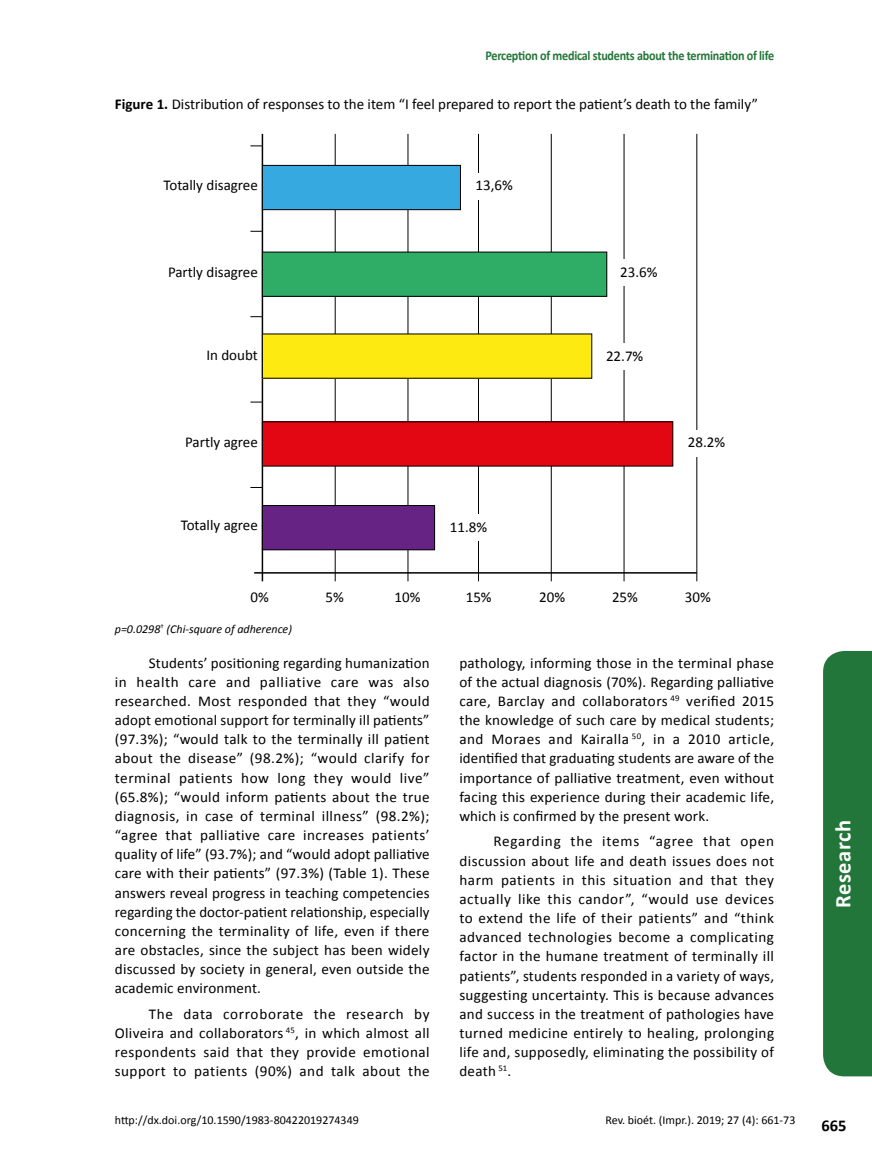
<style>
.page{position:relative;width:872px;height:1170px;background:#fff}
.page>*{position:absolute;margin:0;border:0;box-sizing:border-box;transform-origin:0 0}
.t1{font:700 22.5px "Calibri";letter-spacing:.02em;color:#fff}
.t2{font:700 16.5px "Calibri";color:#000}
.t3{font:15px/19.2px "Calibri";letter-spacing:.01em;color:#000;text-align:justify}
.t4{font:700 13.5px "Calibri";letter-spacing:-.02em;color:#237639;scale:.9 1}
.t5{font:12px "Calibri";color:#000}
.t6{font:italic 12px "Calibri";color:#000}
.s1{font-weight:700}
</style>
<div class="page">
<hr style="left:254px;top:572px;width:443px;height:1px;background:#000">
<hr style="left:262px;top:134px;width:1px;height:447px;background:#000">
<hr style="left:335px;top:134px;width:1px;height:447px;background:#000">
<hr style="left:407px;top:134px;width:1px;height:447px;background:#000">
<hr style="left:478px;top:134px;width:1px;height:447px;background:#000">
<hr style="left:551px;top:134px;width:1px;height:447px;background:#000">
<hr style="left:623px;top:134px;width:1px;height:447px;background:#000">
<hr style="left:696px;top:134px;width:1px;height:447px;background:#000">
<svg style="left:250px;top:145px;width:12px;height:1px"></svg>
<svg style="left:250px;top:231px;width:12px;height:1px"></svg>
<svg style="left:250px;top:316px;width:12px;height:1px"></svg>
<svg style="left:250px;top:401px;width:12px;height:1px"></svg>
<svg style="left:250px;top:487px;width:12px;height:1px"></svg>
<div style="left:262px;top:165px;width:198px;height:45px;background:#36a9e1"></div>
<div style="left:262px;top:165px;width:199px;height:45px;border:1px solid #000"></div>
<div style="left:262px;top:252px;width:345px;height:44px;background:#2fac66"></div>
<div style="left:262px;top:252px;width:345px;height:45px;border:1px solid #000"></div>
<div style="left:262px;top:334px;width:330px;height:44px;background:#fcea10"></div>
<div style="left:262px;top:422px;width:411px;height:44px;background:#e30613"></div>
<div style="left:262px;top:505px;width:172px;height:44px;background:#662383"></div>
<div style="left:262px;top:505px;width:173px;height:45px;border:1px solid #000"></div>
<div style="left:610px;top:259px;width:46px;height:27px;background:#fff"></div>
<div style="left:467px;top:173px;width:46px;height:26px;background:#fff"></div>
<div style="left:594px;top:344px;width:46px;height:26px;background:#fff"></div>
<div style="left:677px;top:430px;width:46px;height:26px;background:#fff"></div>
<div style="left:443px;top:514px;width:45px;height:26px;background:#fff"></div>
<div style="left:823px;top:651px;width:49px;height:425px;background:#237639"></div>
<p class="t4" style="left:485px;top:46px;width:322px">Perception of medical students about the termination of life</p>
<p class="t3" style="left:115px;top:94px;width:644px"><span class="s1">Figure 1.</span> Distribution of responses to the item “I feel prepared to report the patient’s death to the family”</p>
<p class="t3" style="left:163px;top:175px;width:96px">Totally disagree</p>
<p class="t3" style="left:475px;top:175px;width:39px">13,6%</p>
<p class="t3" style="left:168px;top:262px;width:91px">Partly disagree</p>
<p class="t3" style="left:620px;top:262px;width:39px">23.6%</p>
<p class="t3" style="left:206px;top:344px;width:53px">In doubt</p>
<p class="t3" style="left:606px;top:346px;width:39px">22.7%</p>
<p class="t3" style="left:185px;top:432px;width:74px">Partly agree</p>
<p class="t3" style="left:688px;top:432px;width:39px">28.2%</p>
<p class="t3" style="left:181px;top:515px;width:79px">Totally agree</p>
<p class="t3" style="left:450px;top:517px;width:39px">11.8%</p>
<p class="t3" style="left:250px;top:587px;width:20px">0%</p>
<p class="t3" style="left:325px;top:587px;width:20px">5%</p>
<p class="t3" style="left:394px;top:587px;width:27px">10%</p>
<p class="t3" style="left:466px;top:587px;width:27px">15%</p>
<p class="t3" style="left:539px;top:587px;width:27px">20%</p>
<p class="t3" style="left:612px;top:587px;width:27px">25%</p>
<p class="t3" style="left:685px;top:587px;width:27px">30%</p>
<p class="t6" style="left:115px;top:620px;width:179px">p=0.0298<sup>†</sup> (Chi-square of adherence)</p>
<p class="t3" style="left:115px;top:652px;width:316px;text-indent:34px">Students’ positioning regarding humanization in health care and palliative care was also researched. Most responded that they “would adopt emotional support for terminally ill patients” (97.3%); “would talk to the terminally ill patient about the disease” (98.2%); “would clarify for terminal patients how long they would live” (65.8%); “would inform patients about the true diagnosis, in case of terminal illness” (98.2%); “agree that palliative care increases patients’ quality of life” (93.7%); and “would adopt palliative care with their patients” (97.3%) (Table 1). These answers reveal progress in teaching competencies regarding the doctor-patient relationship, especially concerning the terminality of life, even if there are obstacles, since the subject has been widely discussed by society in general, even outside the academic environment.</p>
<p class="t3" style="left:115px;top:1003px;width:316px;text-indent:34px">The data corroborate the research by Oliveira and collaborators <sup>45</sup>, in which almost all respondents said that they provide emotional support to patients (90%) and talk about the</p>
<p class="t5" style="left:115px;top:1111px;width:245px">http://dx.doi.org/10.1590/1983-80422019274349</p>
<p class="t3" style="left:459px;top:652px;width:316px">pathology, informing those in the terminal phase of the actual diagnosis (70%). Regarding palliative care, Barclay and collaborators <sup>49</sup> verified 2015 the knowledge of such care by medical students; and Moraes and Kairalla <sup>50</sup>, in a 2010 article, identified that graduating students are aware of the importance of palliative treatment, even without facing this experience during their academic life, which is confirmed by the present work.</p>
<p class="t3" style="left:459px;top:831px;width:316px;text-indent:34px">Regarding the items “agree that open discussion about life and death issues does not harm patients in this situation and that they actually like this candor”, “would use devices to extend the life of their patients” and “think advanced technologies become a complicating factor in the humane treatment of terminally ill patients”, students responded in a variety of ways, suggesting uncertainty. This is because advances and success in the treatment of pathologies have turned medicine entirely to healing, prolonging life and, supposedly, eliminating the possibility of death <sup>51</sup>.</p>
<p class="t5" style="left:605px;top:1111px;width:191px">Rev. bioét. (Impr.). 2019; 27 (4): 661-73</p>
<h1 class="t1" style="left:827px;top:907px;width:89px;rotate:-90deg">Research</h1>
<p class="t2" style="left:821px;top:1113px;width:27px">665</p>
</div>
